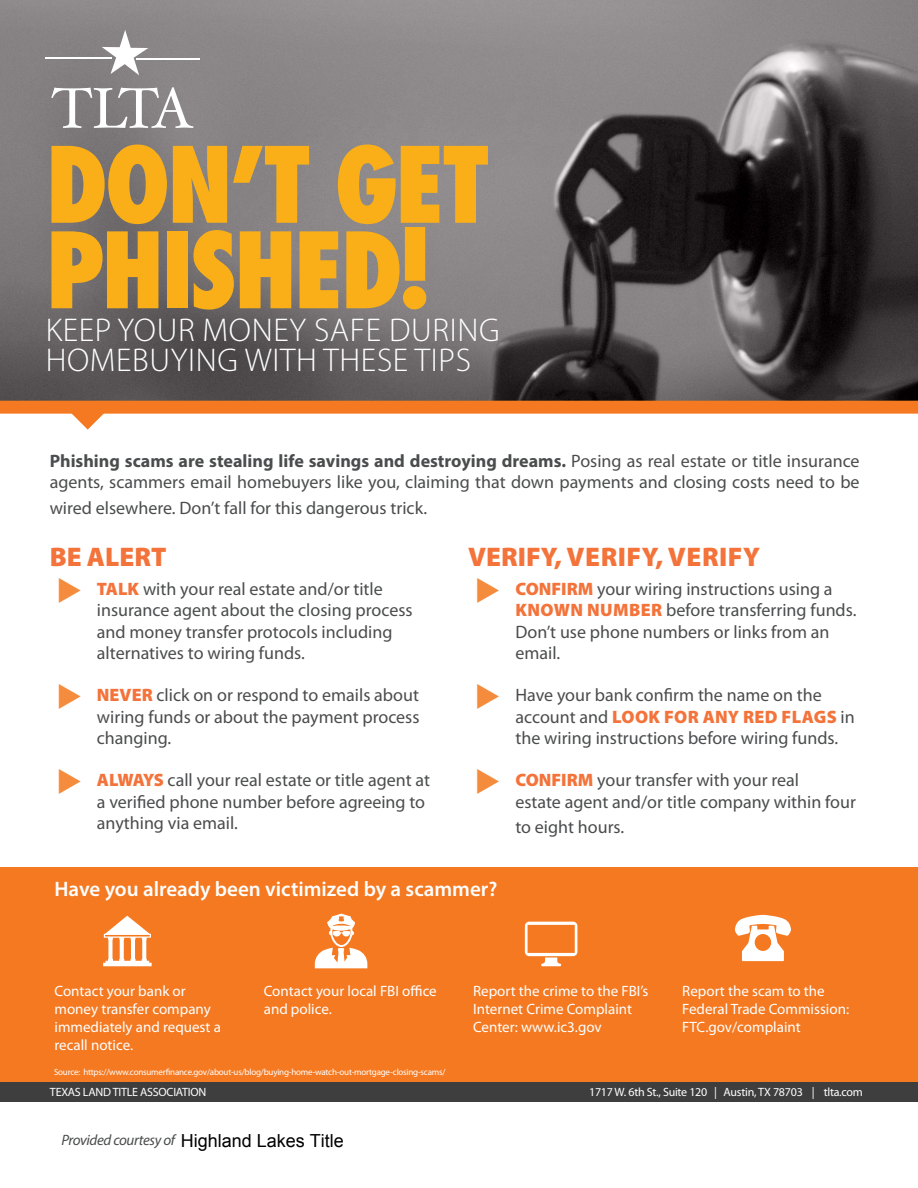
<style>
.page{position:relative;width:918px;height:1188px;background:#fff}
.page>*{position:absolute;margin:0;border:0;box-sizing:border-box;transform-origin:0 0}
.t1{font:800 condensed 102px "Futura LT";letter-spacing:-.04em;color:#faaf18}
.t2{font:300 33px "Myriad Pro";letter-spacing:.02em;color:#fff}
.bullets{font:900 27px "Myriad Pro";letter-spacing:.01em;color:#f3733a}
.t3{font:600 21px "Myriad Pro";color:#fff}
.t4{font:18px/21.6px "Myriad Pro";color:#4b4c4d}
.t5{font:15px/18px "Myriad Pro";color:#fff}
.bullets2{font:italic 15px "Myriad Pro";letter-spacing:-.025em;color:#4b4c4d}
.t6{font:12px "Myriad Pro";letter-spacing:-.02em;color:#fff}
.square_bullet{font:9px "Myriad Pro";letter-spacing:-.025em;color:#fff}
.s1{font-weight:700}
.s2{color:#f58b3c}
.s3{font-weight:900;color:#f3733a}
.s4{font-family:"Arial";font-style:normal;font-size:18px;color:#010101}
</style>
<div class="page">
<div style="left:0;top:1081px;width:918px;height:21px;background:#3e3e3f"></div>
<div style="left:0;top:867px;width:918px;height:215px;background:#f47921"></div>
<img style="left:1px;top:0;width:917px;height:401px">
<svg style="left:525px;top:922px;width:52px;height:44px"></svg>
<svg style="left:735px;top:915px;width:56px;height:46px"></svg>
<svg style="left:315px;top:914px;width:52px;height:54px"></svg>
<svg style="left:103px;top:916px;width:49px;height:50px"></svg>
<svg style="left:0;top:401px;width:918px;height:29px"></svg>
<hr style="left:45px;top:57px;width:67px;height:1px;background:#fff">
<hr style="left:136px;top:58px;width:64px;height:2px;background:#fff">
<svg style="left:102px;top:30px;width:46px;height:45px"></svg>
<svg style="left:51px;top:87px;width:142px;height:41px"></svg>
<p class="t1" style="left:45px;top:121px;width:446px">DON’T GET</p>
<p class="t1" style="left:45px;top:206px;width:386px">PHISHED!</p>
<p class="t2" style="left:46px;top:312px;width:456px">KEEP YOUR MONEY SAFE DURING</p>
<p class="t2" style="left:46px;top:342px;width:427px">HOMEBUYING WITH THESE TIPS</p>
<p class="t4" style="left:50px;top:450px;width:811px"><span class="s1">Phishing scams are stealing life savings and destroying dreams.</span> Posing as real estate or title insurance agents, scammers email homebuyers like you, claiming that down payments and closing costs need to be</p>
<p class="t4" style="left:50px;top:497px;width:379px">wired elsewhere. Don’t fall for this dangerous trick.</p>
<p class="bullets" style="left:50px;top:542px;width:118px">BE ALERT</p>
<p class="t4" style="left:97px;top:578px;width:317px;text-indent:-41px"><span class="s2">◆</span> <span class="s3">TALK</span> with your real estate and/or title insurance agent about the closing process and money transfer protocols including alternatives to wiring funds.</p>
<p class="t4" style="left:97px;top:685px;width:324px;text-align:justify;text-indent:-41px"><span class="s2">◆</span> <span class="s3">NEVER</span> click on or respond to emails about wiring funds or about the payment process changing.</p>
<p class="t4" style="left:97px;top:770px;width:335px;text-indent:-41px"><span class="s2">◆</span> <span class="s3">ALWAYS</span> call your real estate or title agent at a verified phone number before agreeing to anything via email.</p>
<p class="bullets" style="left:468px;top:542px;width:294px">VERIFY, VERIFY, VERIFY</p>
<p class="t4" style="left:515px;top:578px;width:343px;text-indent:-40px"><span class="s2">◆</span> <span class="s3">CONFIRM</span> your wiring instructions using a<br><span class="s3">KNOWN NUMBER</span> before transferring funds.<br>Don’t use phone numbers or links from an email.</p>
<p class="t4" style="left:515px;top:685px;width:341px;text-indent:-40px"><span class="s2">◆</span> Have your bank confirm the name on the account and <span class="s3">LOOK FOR ANY RED FLAGS</span> in the wiring instructions before wiring funds.</p>
<p class="t4" style="left:515px;top:770px;width:342px;text-indent:-40px"><span class="s2">◆</span> <span class="s3">CONFIRM</span> your transfer with your real<br>estate agent and/or title company within four</p>
<p class="t4" style="left:515px;top:817px;width:110px">to eight hours.</p>
<p class="t3" style="left:55px;top:875px;width:444px">Have you already been victimized by a scammer?</p>
<p class="t5" style="left:55px;top:982px;width:168px">Contact your bank or money transfer company immediately and request a recall notice.</p>
<p class="t5" style="left:264px;top:982px;width:175px">Contact your local FBI office and police.</p>
<p class="t5" style="left:473px;top:982px;width:177px">Report the crime to the FBI’s<br>Internet Crime Complaint<br>Center: www.ic3.gov</p>
<p class="t5" style="left:682px;top:982px;width:168px">Report the scam to the<br>Federal Trade Commission:<br>FTC.gov/complaint</p>
<p class="square_bullet" style="left:54px;top:1067px;width:393px">Source: https://www.consumerfinance.gov/about-us/blog/buying-home-watch-out-mortgage-closing-scams/</p>
<p class="t6" style="left:50px;top:1085px;width:158px">TEXAS LAND TITLE ASSOCIATION</p>
<p class="t6" style="left:589px;top:1085px;width:275px">1717 W. 6th St., Suite 120 | Austin, TX 78703 | tlta.com</p>
<p class="bullets2" style="left:61px;top:1131px;width:284px">Provided courtesy of <span class="s4">Highland Lakes Title</span></p>
</div>
